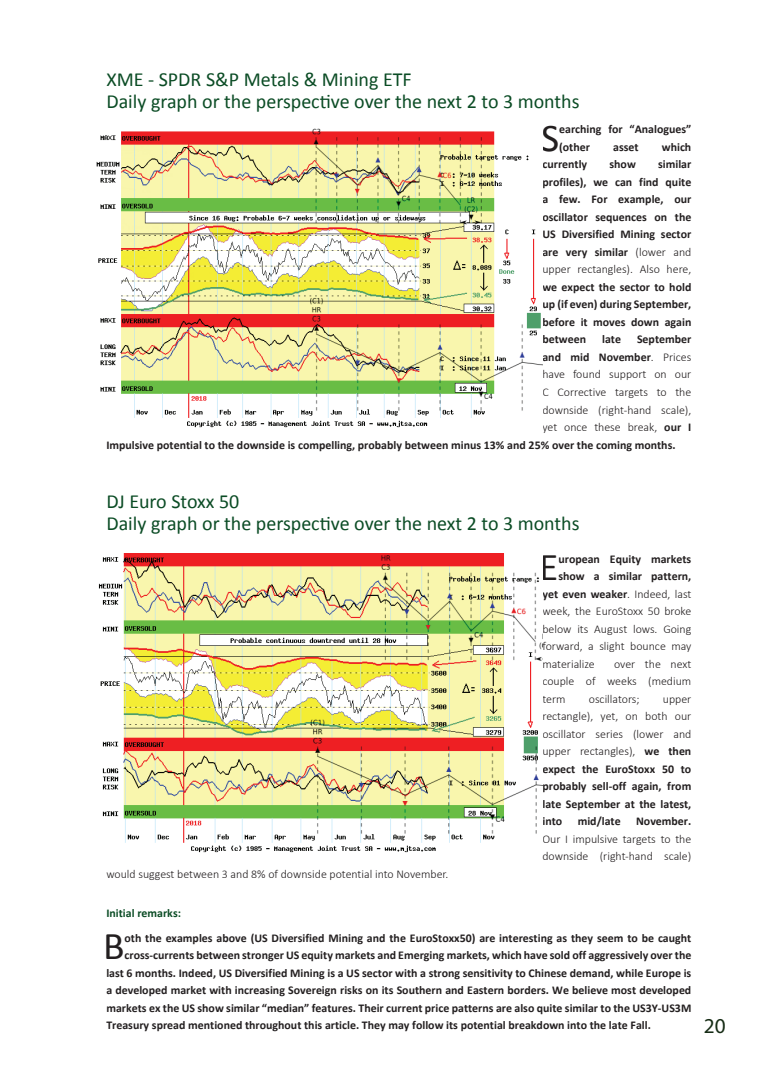
<style>
.page{position:relative;width:780px;height:1088px;background:#fff}
.page>*{position:absolute;margin:0;border:0;box-sizing:border-box;transform-origin:0 0}
.t1{font:39.5px "Calibri";color:#231f20}
.t2{font:21.25px "Myriad Pro";color:#162c15}
.t3{font:20px/22.5px "Calibri";color:#0b4c25}
.t4{font:700 11.88px/17.5px "Calibri";color:#231f20;text-align:justify}
.t5{font:300 11.88px/17.5px "Calibri";color:#231f20;text-align:justify}
.t6{font:700 11.88px "Calibri";color:#0b4c25}
.s1{font-weight:300}
.s2{font-weight:700}
</style>
<div class="page">
<img style="left:96px;top:128px;width:446px;height:300px">
<img style="left:98px;top:554px;width:444px;height:299px">
<h3 class="t3" style="left:106px;top:67px;width:475px">XME - SPDR S&amp;P Metals &amp; Mining ETF<br>Daily graph or the perspective over the next 2 to 3 months</h3>
<h1 class="t1" style="left:541px;top:110px;width:20px">S</h1>
<p class="t4" style="left:559px;top:120px;width:134px">earching for “Analogues” (other</p>
<p class="t4" style="left:613px;top:138px;width:27px">asset</p>
<p class="t4" style="left:661px;top:138px;width:31px">which</p>
<p class="t4" style="left:542px;top:155px;width:150px;text-indent:116px">similar profiles), we can find quite a few. For example, our oscillator sequences on the US Diversified Mining sector are very similar <span class="s1">(lower and upper rectangles). Also here,</span></p>
<p class="t4" style="left:542px;top:278px;width:150px">we expect the sector to hold up (if even) during September, before it moves down again between</p>
<p class="t4" style="left:542px;top:155px;width:46px">currently</p>
<p class="t4" style="left:609px;top:155px;width:28px">show</p>
<p class="t4" style="left:602px;top:330px;width:20px">late</p>
<p class="t4" style="left:637px;top:330px;width:56px">September</p>
<p class="t4" style="left:542px;top:348px;width:150px">and mid November<span class="s1">. Prices</span></p>
<p class="t5" style="left:542px;top:366px;width:150px">have found support on our</p>
<p class="t5" style="left:542px;top:383px;width:150px">C Corrective targets to the</p>
<p class="t5" style="left:542px;top:401px;width:150px">downside (right-hand scale),</p>
<p class="t5" style="left:542px;top:418px;width:150px">yet once these break, <span class="s2">our I</span></p>
<p class="t4" style="left:106px;top:435px;width:570px">Impulsive potential to the downside is compelling, probably between minus 13% and 25% over the coming months.</p>
<h3 class="t3" style="left:106px;top:489px;width:475px">DJ Euro Stoxx 50<br>Daily graph or the perspective over the next 2 to 3 months</h3>
<h1 class="t1" style="left:539px;top:539px;width:21px">E</h1>
<p class="t4" style="left:558px;top:549px;width:134px">uropean Equity markets</p>
<p class="t4" style="left:558px;top:567px;width:134px">show a similar pattern,</p>
<p class="t4" style="left:542px;top:584px;width:150px">yet even weaker<span class="s1">. Indeed, last</span></p>
<p class="t5" style="left:542px;top:602px;width:150px">week, the EuroStoxx 50 broke</p>
<p class="t5" style="left:542px;top:620px;width:150px">below its August lows. Going</p>
<p class="t5" style="left:542px;top:637px;width:150px">forward, a slight bounce may</p>
<p class="t5" style="left:542px;top:655px;width:54px">materialize</p>
<p class="t5" style="left:542px;top:655px;width:150px;text-indent:72px">over the next couple of weeks (medium term</p>
<p class="t5" style="left:589px;top:690px;width:52px">oscillators;</p>
<p class="t4" style="left:542px;top:689px;width:150px;text-indent:120px"><span class="s1">upper rectangle), yet, on both our oscillator series (lower and upper rectangles),</span> we then expect the EuroStoxx 50 to probably sell-off again, from late September at the latest, into</p>
<p class="t4" style="left:577px;top:812px;width:44px">mid/late</p>
<p class="t4" style="left:636px;top:812px;width:57px">November.</p>
<p class="t5" style="left:542px;top:830px;width:150px">Our I impulsive targets to the downside (right-hand scale)</p>
<p class="t5" style="left:106px;top:865px;width:343px">would suggest between 3 and 8% of downside potential into November.</p>
<p class="t6" style="left:106px;top:904px;width:76px">Initial remarks:</p>
<h1 class="t1" style="left:103px;top:919px;width:23px">B</h1>
<p class="t4" style="left:124px;top:929px;width:568px">oth the examples above (US Diversified Mining and the EuroStoxx50) are interesting as they seem to be caught</p>
<p class="t4" style="left:124px;top:946px;width:568px">cross-currents between stronger US equity markets and Emerging markets, which have sold off aggressively over the</p>
<p class="t4" style="left:106px;top:964px;width:586px">last 6 months. Indeed, US Diversified Mining is a US sector with a strong sensitivity to Chinese demand, while Europe is</p>
<p class="t4" style="left:106px;top:981px;width:586px">a developed market with increasing Sovereign risks on its Southern and Eastern borders. We believe most developed</p>
<p class="t4" style="left:106px;top:999px;width:586px">markets ex the US show similar “median” features. Their current price patterns are also quite similar to the US3Y-US3M</p>
<p class="t4" style="left:106px;top:1016px;width:546px">Treasury spread mentioned throughout this article. They may follow its potential breakdown into the late Fall.</p>
<h2 class="t2" style="left:703px;top:1013px;width:23px">20</h2>
</div>
